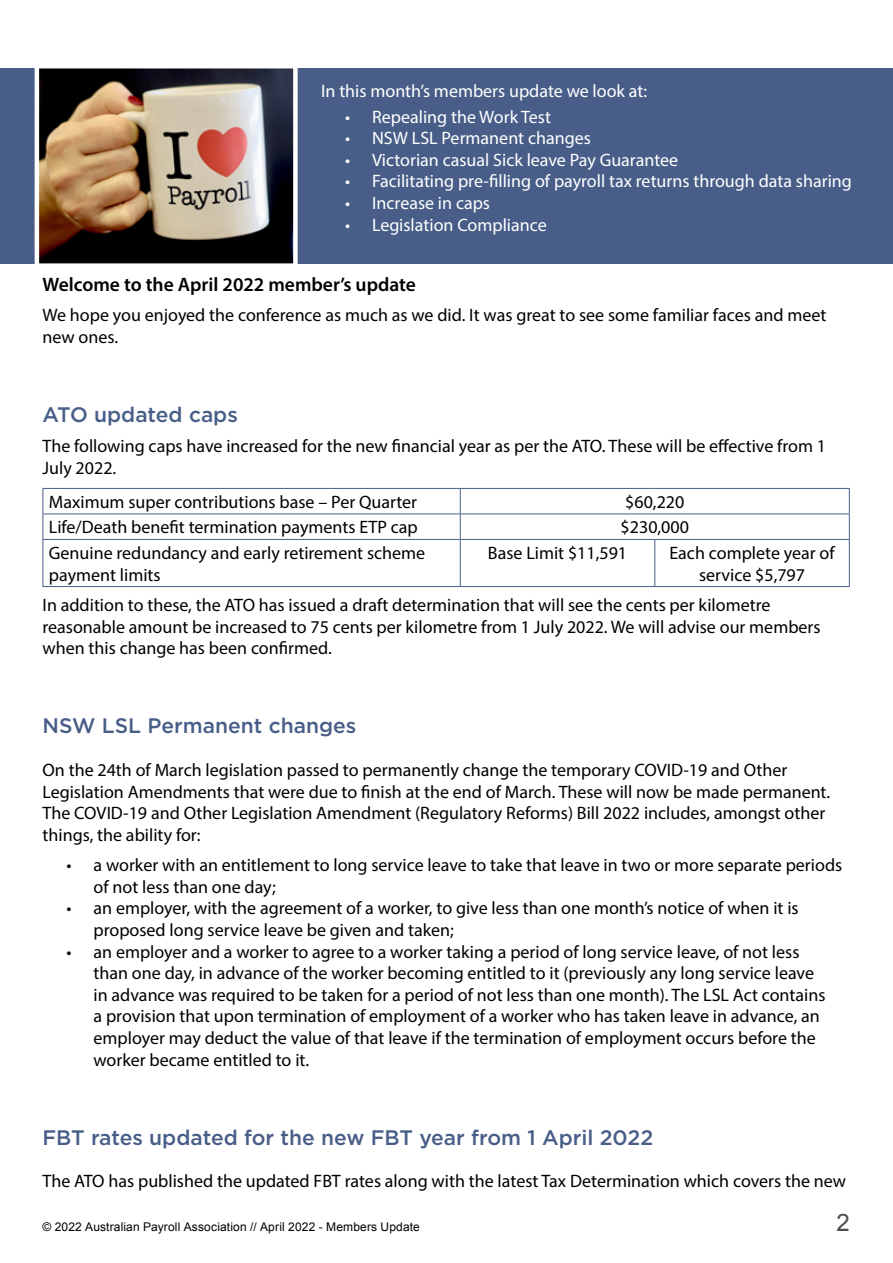
<style>
.page{position:relative;width:893px;height:1263px;background:#fff}
.page>*{position:absolute;margin:0;border:0;box-sizing:border-box;transform-origin:0 0}
.t1{font:24px "Arial";color:#4d4d4d}
.t2{font:500 21px "Gotham";color:#485e88}
.t3{font:600 19.5px "Myriad Pro";color:#000}
.t4{font:18px/21.6px "Myriad Pro";color:#000}
.t5{font:18px "Myriad Pro";color:#fff}
.t6{font:12px "Arial";letter-spacing:.015em;color:#000}
</style>
<div class="page">
<div style="left:0;top:69px;width:893px;height:195px;background:#485e88"></div>
<hr style="left:43px;top:488px;width:417px;height:1px;background:#485f89">
<hr style="left:460px;top:488px;width:195px;height:1px;background:#485f89">
<hr style="left:655px;top:488px;width:195px;height:1px;background:#485f89">
<hr style="left:43px;top:513px;width:417px;height:1px;background:#485f89">
<svg style="left:43px;top:489px;width:1px;height:50px"></svg>
<hr style="left:460px;top:513px;width:195px;height:1px;background:#485f89">
<svg style="left:460px;top:489px;width:1px;height:50px"></svg>
<hr style="left:655px;top:513px;width:195px;height:1px;background:#485f89">
<svg style="left:849px;top:489px;width:1px;height:50px"></svg>
<hr style="left:43px;top:539px;width:417px;height:1px;background:#485f89">
<hr style="left:43px;top:540px;width:1px;height:46px;background:#485f89">
<hr style="left:460px;top:539px;width:195px;height:1px;background:#485f89">
<hr style="left:460px;top:540px;width:1px;height:46px;background:#485f89">
<hr style="left:655px;top:539px;width:195px;height:1px;background:#485f89">
<hr style="left:654px;top:540px;width:1px;height:46px;background:#485f89">
<hr style="left:849px;top:540px;width:1px;height:46px;background:#485f89">
<hr style="left:43px;top:586px;width:417px;height:1px;background:#485f89">
<hr style="left:460px;top:586px;width:195px;height:1px;background:#485f89">
<hr style="left:655px;top:586px;width:195px;height:1px;background:#485f89">
<img style="left:40px;top:69px;width:253px;height:194px">
<div style="left:35px;top:64px;width:263px;height:204px;border:4px solid #fff"></div>
<p class="t5" style="left:321px;top:80px;width:328px">In this month’s members update we look at:</p>
<p class="t5" style="left:345px;top:105px;width:207px">• Repealing the Work Test</p>
<p class="t5" style="left:345px;top:127px;width:247px">• NSW LSL Permanent changes</p>
<p class="t5" style="left:345px;top:149px;width:335px">• Victorian casual Sick leave Pay Guarantee</p>
<p class="t5" style="left:345px;top:170px;width:508px">• Facilitating pre-filling of payroll tax returns through data sharing</p>
<p class="t5" style="left:345px;top:192px;width:147px">• Increase in caps</p>
<p class="t5" style="left:345px;top:213px;width:203px">• Legislation Compliance</p>
<p class="t3" style="left:43px;top:272px;width:375px">Welcome to the April 2022 member’s update</p>
<p class="t4" style="left:43px;top:304px;width:785px">We hope you enjoyed the conference as much as we did. It was great to see some familiar faces and meet new ones.</p>
<p class="t2" style="left:43px;top:401px;width:197px">ATO updated caps</p>
<p class="t4" style="left:43px;top:435px;width:785px">The following caps have increased for the new financial year as per the ATO. These will be effective from 1<br>July 2022.</p>
<p class="t4" style="left:49px;top:491px;width:370px">Maximum super contributions base – Per Quarter</p>
<p class="t4" style="left:625px;top:491px;width:61px">$60,220</p>
<p class="t4" style="left:49px;top:516px;width:370px">Life/Death benefit termination payments ETP cap</p>
<p class="t4" style="left:621px;top:516px;width:70px">$230,000</p>
<p class="t4" style="left:49px;top:542px;width:378px">Genuine redundancy and early retirement scheme payment limits</p>
<p class="t4" style="left:488px;top:542px;width:141px">Base Limit $11,591</p>
<p class="t4" style="left:669px;top:542px;width:167px;text-align:center">Each complete year of service $5,797</p>
<p class="t4" style="left:43px;top:594px;width:780px">In addition to these, the ATO has issued a draft determination that will see the cents per kilometre reasonable amount be increased to 75 cents per kilometre from 1 July 2022. We will advise our members when this change has been confirmed.</p>
<p class="t2" style="left:43px;top:712px;width:315px">NSW LSL Permanent changes</p>
<p class="t4" style="left:43px;top:759px;width:789px">On the 24th of March legislation passed to permanently change the temporary COVID-19 and Other Legislation Amendments that were due to finish at the end of March. These will now be made permanent.<br>The COVID-19 and Other Legislation Amendment (Regulatory Reforms) Bill 2022 includes, amongst other things, the ability for:</p>
<p class="t4" style="left:94px;top:854px;width:750px;text-indent:-27px">• a worker with an entitlement to long service leave to take that leave in two or more separate periods of not less than one day;</p>
<p class="t4" style="left:94px;top:897px;width:707px;text-indent:-27px">• an employer, with the agreement of a worker, to give less than one month’s notice of when it is proposed long service leave be given and taken;</p>
<p class="t4" style="left:94px;top:940px;width:733px;text-indent:-27px">• an employer and a worker to agree to a worker taking a period of long service leave, of not less than one day, in advance of the worker becoming entitled to it (previously any long service leave in advance was required to be taken for a period of not less than one month). The LSL Act contains a provision that upon termination of employment of a worker who has taken leave in advance, an employer may deduct the value of that leave if the termination of employment occurs before the worker became entitled to it.</p>
<p class="t2" style="left:43px;top:1123px;width:612px">FBT rates updated for the new FBT year from 1 April 2022</p>
<p class="t4" style="left:43px;top:1170px;width:805px">The ATO has published the updated FBT rates along with the latest Tax Determination which covers the new</p>
<p class="t6" style="left:43px;top:1219px;width:379px">© 2022 Australian Payroll Association // April 2022 - Members Update</p>
<h1 class="t1" style="left:836px;top:1207px;width:15px">2</h1>
</div>
